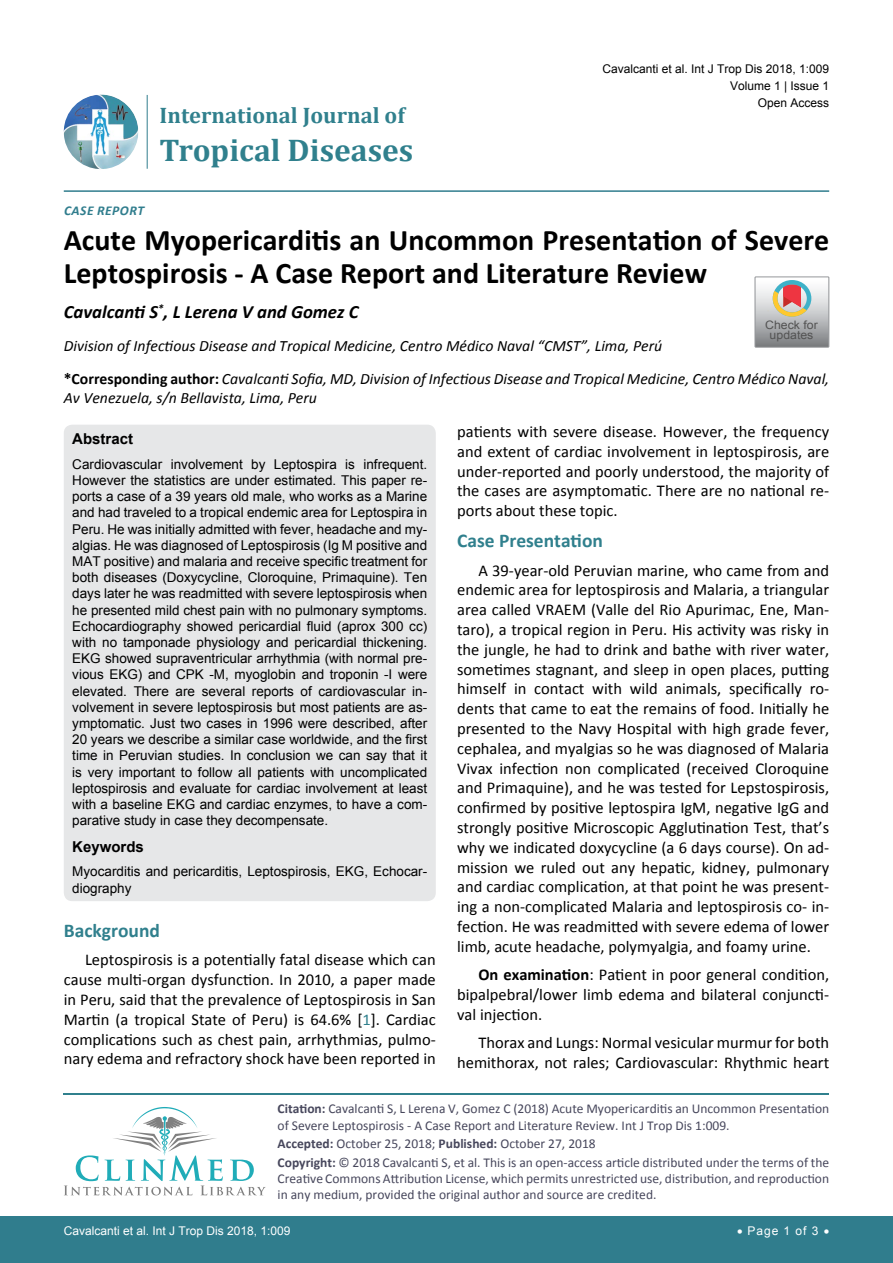
<style>
.page{position:relative;width:893px;height:1263px;background:#fff}
.page>*{position:absolute;margin:0;border:0;box-sizing:border-box;transform-origin:0 0}
.t1{font:700 31.5px "Cambria";color:#30808d}
.t2{font:700 30px/33px "Calibri";color:#000}
.t3{font:700 22.5px "Cambria";color:#30808d}
.t4{font:700 19.5px "Calibri";color:#30808d}
.t5{font:italic 700 18.75px "Calibri";color:#000}
.t6{font:16.5px/19.8px "Calibri";color:#000;text-align:justify}
.t7{font:italic 15.75px/33px "Calibri";color:#000}
.t8{font:700 15px "Arial";color:#000}
.t9{font:13.5px/16.2px "Arial";color:#000;text-align:justify}
.t10{font:13.5px/16.2px "Calibri";color:#47475c}
.t11{font:italic 700 13.5px "Calibri";letter-spacing:.04em;color:#307d8d}
.t12{font:12px/17.2px "Arial";color:#000;text-align:right}
.t13{font:12px "Arial";color:#fff}
.t14{font:11.7px/10.1px "Arial";color:#535353;text-align:center;scale:1.06 1}
.s1{font-weight:700;font-style:normal}
.s2{font-weight:700}
.s3{color:#30808d}
</style>
<div class="page">
<img style="left:64px;top:95px;width:74px;height:74px;border-radius:37px">
<hr style="left:147px;top:95px;width:1px;height:74px;background:#307d8d">
<hr style="left:64px;top:190px;width:765px;height:2px;background:#307d8d">
<div style="left:0;top:1217px;width:893px;height:46px;background:#307d8d"></div>
<hr style="left:64px;top:1093px;width:765px;height:2px;background:#30808d">
<svg style="left:64px;top:1107px;width:202px;height:88px"></svg>
<div style="left:64px;top:425px;width:372px;height:476px;background:#e6e7e8;border-radius:9px"></div>
<svg style="left:755px;top:277px;width:74px;height:70px;background:#bdb6b3"></svg>
<p class="t11" style="left:64px;top:202px;width:82px">Case report</p>
<h3 class="t3" style="left:160px;top:100px;width:247px">International Journal of</h3>
<h1 class="t1" style="left:160px;top:128px;width:255px">Tropical Diseases</h1>
<p class="t12" style="left:602px;top:60px;width:228px">Cavalcanti et al. Int J Trop Dis 2018, 1:009<br>Volume 1 | Issue 1<br>Open Access</p>
<h2 class="t2" style="left:64px;top:224px;width:767px">Acute Myopericarditis an Uncommon Presentation of Severe<br>Leptospirosis - A Case Report and Literature Review</h2>
<p class="t5" style="left:64px;top:300px;width:296px">Cavalcanti S<sup>*</sup>, L Lerena V and Gomez C</p>
<p class="t7" style="left:64px;top:329px;width:767px">Division of Infectious Disease and Tropical Medicine, Centro Médico Naval “CMST”, Lima, Perú<br><span class="s1">*Corresponding author:</span> Cavalcanti Sofia, MD, Division of Infectious Disease and Tropical Medicine, Centro Médico Naval,</p>
<p class="t7" style="left:64px;top:381px;width:255px">Av Venezuela, s/n Bellavista, Lima, Peru</p>
<p class="t6" style="left:457px;top:422px;width:374px">patients with severe disease. However, the frequency and extent of cardiac involvement in leptospirosis, are under-reported and poorly understood, the majority of the cases are asymptomatic. There are no national re&shy;ports about these topic.</p>
<p class="t4" style="left:457px;top:528px;width:147px">Case Presentation</p>
<p class="t6" style="left:457px;top:560px;width:374px;text-indent:21px">A 39-year-old Peruvian marine, who came from and endemic area for leptospirosis and Malaria, a triangular area called VRAEM (Valle del Rio Apurimac, Ene, Man&shy;taro), a tropical region in Peru. His activity was risky in the jungle, he had to drink and bathe with river water, sometimes stagnant, and sleep in open places, putting himself in contact with wild animals, specifically ro&shy;dents that came to eat the remains of food. Initially he presented to the Navy Hospital with high grade fever, cephalea, and myalgias so he was diagnosed of Malaria Vivax infection non complicated (received Cloroquine and Primaquine), and he was tested for Lepstospirosis, confirmed by positive leptospira IgM, negative IgG and strongly positive Microscopic Agglutination Test, that’s why we indicated doxycycline (a 6 days course). On ad&shy;mission we ruled out any hepatic, kidney, pulmonary and cardiac complication, at that point he was present&shy;ing a non-complicated Malaria and leptospirosis co- in&shy;fection. He was readmitted with severe edema of lower limb, acute headache, polymyalgia, and foamy urine.</p>
<p class="t6" style="left:457px;top:965px;width:374px;text-indent:21px"><span class="s2">On examination</span>: Patient in poor general condition, bipalpebral/lower limb edema and bilateral conjuncti&shy;val injection.</p>
<p class="t6" style="left:457px;top:1033px;width:374px;text-align:right">Thorax and Lungs: Normal vesicular murmur for both hemithorax, not rales; Cardiovascular: Rhythmic heart</p>
<p class="t14" style="left:765px;top:320px;width:51px">Check for updates</p>
<p class="t8" style="left:72px;top:429px;width:62px">Abstract</p>
<p class="t9" style="left:72px;top:456px;width:356px">Cardiovascular involvement by Leptospira is infrequent.<br>However the statistics are under estimated. This paper re&shy;ports a case of a 39 years old male, who works as a Marine and had traveled to a tropical endemic area for Leptospira in Peru. He was initially admitted with fever, headache and my&shy;algias. He was diagnosed of Leptospirosis (Ig M positive and MAT positive) and malaria and receive specific treatment for both diseases (Doxycycline, Cloroquine, Primaquine). Ten days later he was readmitted with severe leptospirosis when he presented mild chest pain with no pulmonary symptoms.<br>Echocardiography showed pericardial fluid (aprox 300 cc) with no tamponade physiology and pericardial thickening.<br>EKG showed supraventricular arrhythmia (with normal pre&shy;vious EKG) and CPK -M, myoglobin and troponin -I were elevated. There are several reports of cardiovascular in&shy;volvement in severe leptospirosis but most patients are as&shy;ymptomatic. Just two cases in 1996 were described, after 20 years we describe a similar case worldwide, and the first time in Peruvian studies. In conclusion we can say that it is very important to follow all patients with uncomplicated leptospirosis and evaluate for cardiac involvement at least with a baseline EKG and cardiac enzymes, to have a com&shy;parative study in case they decompensate.</p>
<p class="t8" style="left:72px;top:836px;width:73px">Keywords</p>
<p class="t9" style="left:72px;top:864px;width:356px">Myocarditis and pericarditis, Leptospirosis, EKG, Echocar&shy;diography</p>
<p class="t4" style="left:64px;top:918px;width:98px">Background</p>
<p class="t6" style="left:64px;top:950px;width:374px;text-indent:21px">Leptospirosis is a potentially fatal disease which can cause multi-organ dysfunction. In 2010, a paper made in Peru, said that the prevalence of Leptospirosis in San Martin (a tropical State of Peru) is 64.6% [<span class="s3">1</span>]. Cardiac complications such as chest pain, arrhythmias, pulmo&shy;nary edema and refractory shock have been reported in</p>
<p class="t10" style="left:278px;top:1101px;width:553px"><span class="s2">Citation:</span> Cavalcanti S, L Lerena V, Gomez C (2018) Acute Myopericarditis an Uncommon Presentation of Severe Leptospirosis - A Case Report and Literature Review. Int J Trop Dis 1:009.</p>
<p class="t10" style="left:278px;top:1134px;width:553px;line-height:18.6px"><span class="s2">Accepted:</span> October 25, 2018; <span class="s2">Published:</span> October 27, 2018<br><span class="s2">Copyright:</span> © 2018 Cavalcanti S, et al. This is an open-access article distributed under the terms of the</p>
<p class="t10" style="left:278px;top:1170px;width:553px">Creative Commons Attribution License, which permits unrestricted use, distribution, and reproduction in any medium, provided the original author and source are credited.</p>
<p class="t13" style="left:64px;top:1223px;width:228px">Cavalcanti et al. Int J Trop Dis 2018, 1:009</p>
<p class="t13" style="left:737px;top:1223px;width:94px">• Page 1 of 3 •</p>
</div>
